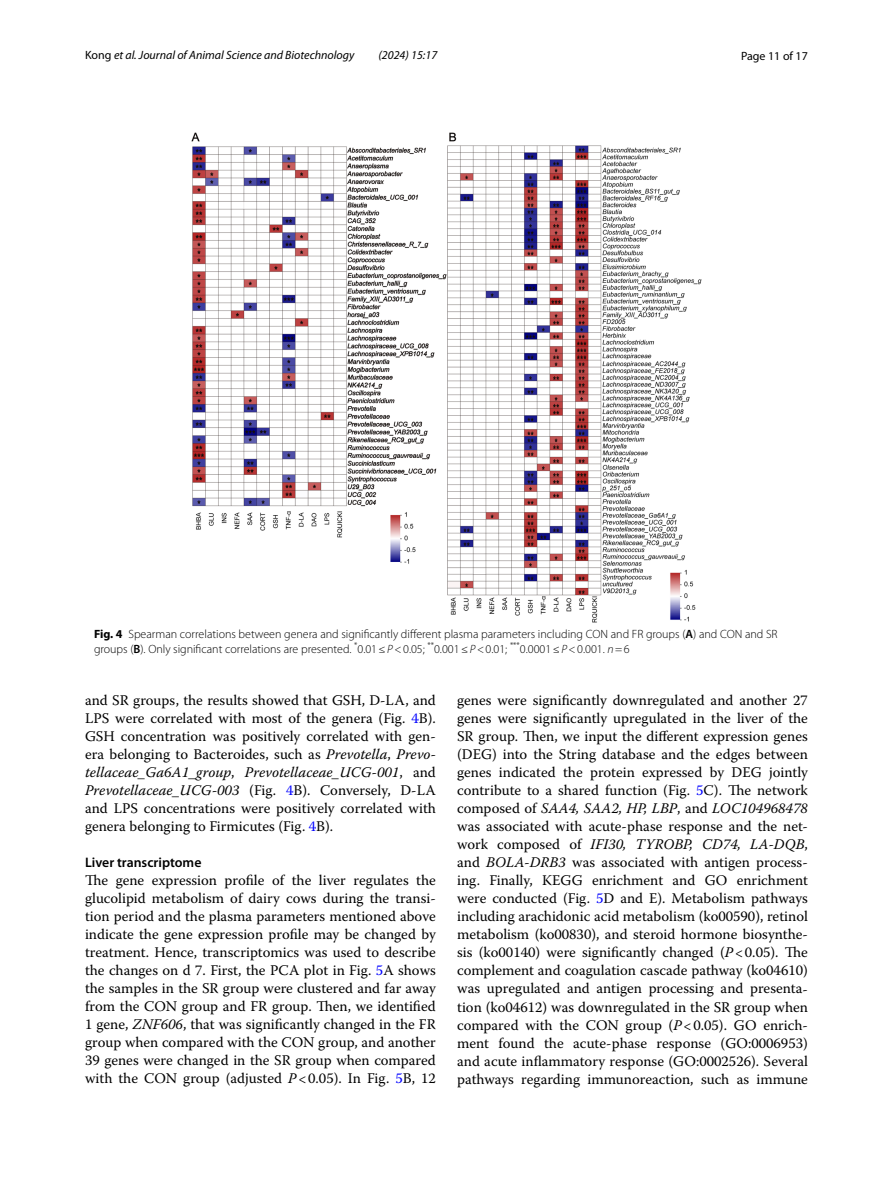
<style>
.page{position:relative;width:893px;height:1187px;background:#fff}
.page>*{position:absolute;margin:0;border:0;box-sizing:border-box;transform-origin:0 0}
.t1{font:14.7px/18px "Warnock Pro";color:#000;text-align:justify}
.t2{font:600 13.8px "Myriad Pro";color:#000}
.t3{font:300 12px/15px "Myriad Pro";color:#000}
.t4{font:italic 12px "Myriad Pro";color:#000}
.t5{font:12px "Myriad Pro";color:#000}
.s1{font-style:normal}
.s2{font-weight:700}
.s3{font-weight:600}
.s4{font-style:italic}
.s5{color:#00f}
</style>
<div class="page">
<img style="left:191px;top:133px;width:511px;height:489px">
<p class="t4" style="left:85px;top:48px;width:271px"><span class="s1">Kong</span> et al. Journal of Animal Science and Biotechnology</p>
<p class="t4" style="left:378px;top:48px;width:60px">(2024) 15:17</p>
<p class="t5" style="left:741px;top:48px;width:68px">Page 11 of 17</p>
<p class="t3" style="left:94px;top:626px;width:685px"><span class="s2">Fig. 4</span> Spearman correlations between genera and significantly different plasma parameters including CON and FR groups (<span class="s3">A</span>) and CON and SR groups (<span class="s3">B</span>). Only significant correlations are presented. <sup>*</sup>0.01≤<span class="s4">P</span>&lt;0.05; <sup>**</sup>0.001≤<span class="s4">P</span>&lt;0.01; <sup>***</sup>0.0001≤<span class="s4">P</span>&lt;0.001. <span class="s4">n</span>=6</p>
<p class="t1" style="left:85px;top:691px;width:352px">and SR groups, the results showed that GSH, D-LA, and LPS were correlated with most of the genera (Fig. <span class="s5">4</span>B).<br>GSH concentration was positively correlated with gen&shy;era belonging to Bacteroides, such as <span class="s4">Prevotella</span>, <span class="s4">Prevo&shy;tellaceae_Ga6A1_group</span>, <span class="s4">Prevotellaceae_UCG-001</span>, and <span class="s4">Prevotellaceae_UCG-003</span> (Fig. <span class="s5">4</span>B). Conversely, D-LA and LPS concentrations were positively correlated with genera belonging to Firmicutes (Fig. <span class="s5">4</span>B).</p>
<p class="t2" style="left:85px;top:854px;width:118px">Liver transcriptome</p>
<p class="t1" style="left:85px;top:871px;width:352px">The gene expression profile of the liver regulates the glucolipid metabolism of dairy cows during the transi&shy;tion period and the plasma parameters mentioned above indicate the gene expression profile may be changed by treatment. Hence, transcriptomics was used to describe the changes on d 7. First, the PCA plot in Fig. <span class="s5">5</span>A shows the samples in the SR group were clustered and far away from the CON group and FR group. Then, we identified 1 gene, <span class="s4">ZNF606</span>, that was significantly changed in the FR group when compared with the CON group, and another 39 genes were changed in the SR group when compared with the CON group (adjusted <span class="s4">P</span>&lt;0.05). In Fig. <span class="s5">5</span>B, 12</p>
<p class="t1" style="left:457px;top:691px;width:352px">genes were significantly downregulated and another 27 genes were significantly upregulated in the liver of the SR group. Then, we input the different expression genes (DEG) into the String database and the edges between genes indicated the protein expressed by DEG jointly contribute to a shared function (Fig. <span class="s5">5</span>C). The network composed of <span class="s4">SAA4, SAA2, HP, LBP</span>, and <span class="s4">LOC104968478 </span>was associated with acute-phase response and the net&shy;work composed of <span class="s4">IFI30, TYROBP, CD74, LA-DQB</span>, and <span class="s4">BOLA-DRB3</span> was associated with antigen process&shy;ing. Finally, KEGG enrichment and GO enrichment were conducted (Fig. <span class="s5">5</span>D and E). Metabolism pathways including arachidonic acid metabolism (ko00590), retinol metabolism (ko00830), and steroid hormone biosynthe&shy;sis (ko00140) were significantly changed (<span class="s4">P</span>&lt;0.05). The complement and coagulation cascade pathway (ko04610) was upregulated and antigen processing and presenta&shy;tion (ko04612) was downregulated in the SR group when compared with the CON group (<span class="s4">P</span>&lt;0.05). GO enrich&shy;ment found the acute-phase response (GO:0006953) and acute inflammatory response (GO:0002526). Several pathways regarding immunoreaction, such as immune</p>
</div>
